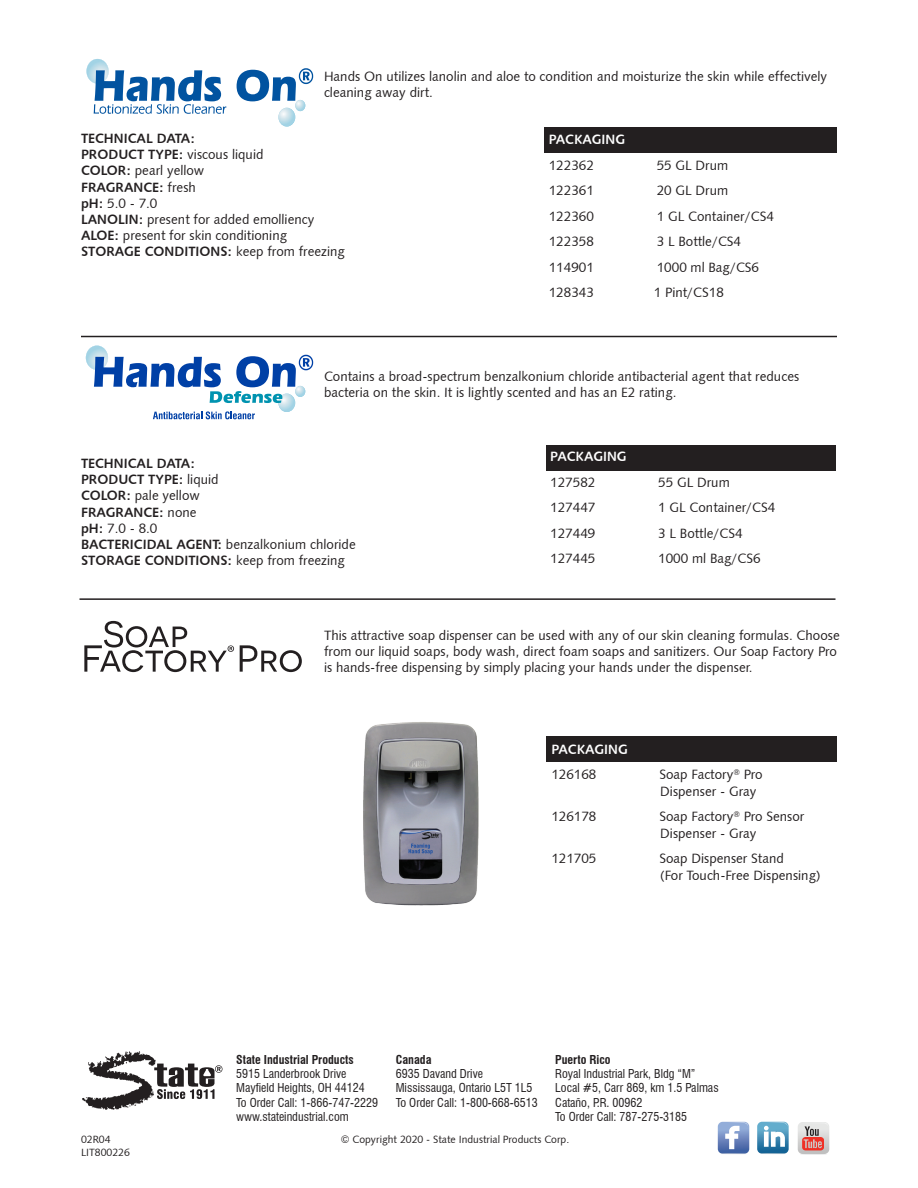
<style>
.page{position:relative;width:918px;height:1188px;background:#fff}
.page>*{position:absolute;margin:0;border:0;box-sizing:border-box;transform-origin:0 0}
.t1{font:13.5px/16.2px "Humanist 531 BT Roman A";color:#231f20}
.t2{font:13.5px "Humanist 531 BT Bold A";color:#231f20}
.t3{font:13.5px "Humanist 531 BT Bold A";color:#fff}
.t4{font:condensed 12px "Swiss 721 BT";color:#231f20}
.t5{font:700 condensed 12px "Swiss 721 BT";color:#231f20}
.t6{font:10.5px "Humanist 531 BT Roman A";color:#231f20}
.s1{font-family:"Humanist 531 BT Bold A"}
.s2{font-family:"Humanist 531 BT Roman A"}
</style>
<div class="page">
<svg style="left:237px;top:68px;width:76px;height:43px"></svg>
<svg style="left:87px;top:59px;width:139px;height:55px"></svg>
<img style="left:278px;top:108px;width:17px;height:18px">
<img style="left:278px;top:403px;width:17px;height:9px">
<svg style="left:86px;top:346px;width:227px;height:57px"></svg>
<svg style="left:153px;top:411px;width:102px;height:8px"></svg>
<svg style="left:240px;top:645px;width:62px;height:27px"></svg>
<svg style="left:84px;top:621px;width:150px;height:51px"></svg>
<div style="left:547px;top:736px;width:290px;height:26px;background:#231f20"></div>
<img style="left:363px;top:722px;width:116px;height:184px">
<div style="left:544px;top:127px;width:293px;height:26px;background:#231f20"></div>
<div style="left:546px;top:445px;width:290px;height:26px;background:#231f20"></div>
<hr style="left:81px;top:336px;width:756px;height:1px;background:#231f20">
<hr style="left:80px;top:598px;width:756px;height:2px;background:#231f20">
<svg style="left:82px;top:1051px;width:140px;height:59px"></svg>
<svg style="left:717px;top:1122px;width:32px;height:32px"></svg>
<svg style="left:757px;top:1122px;width:32px;height:32px"></svg>
<svg style="left:797px;top:1122px;width:32px;height:33px"></svg>
<p class="t1" style="left:324px;top:67px;width:505px">Hands On utilizes lanolin and aloe to condition and moisturize the skin while effectively cleaning away dirt.</p>
<p class="t2" style="left:81px;top:130px;width:116px">TECHNICAL DATA:</p>
<p class="t1" style="left:81px;top:146px;width:184px"><span class="s1">PRODUCT TYPE:</span> viscous liquid</p>
<p class="t1" style="left:81px;top:162px;width:125px"><span class="s1">COLOR:</span> pearl yellow</p>
<p class="t2" style="left:81px;top:179px;width:117px">FRAGRANCE: <span class="s2">fresh</span></p>
<p class="t1" style="left:81px;top:195px;width:78px"><span class="s1">pH:</span> 5.0 - 7.0</p>
<p class="t1" style="left:81px;top:211px;width:235px"><span class="s1">LANOLIN:</span> present for added emolliency</p>
<p class="t1" style="left:81px;top:227px;width:208px"><span class="s1">ALOE:</span> present for skin conditioning</p>
<p class="t2" style="left:81px;top:243px;width:266px">STORAGE CONDITIONS: <span class="s2">keep from freezing</span></p>
<p class="t3" style="left:549px;top:131px;width:78px">PACKAGING</p>
<p class="t1" style="left:549px;top:157px;width:47px">122362</p>
<p class="t1" style="left:657px;top:157px;width:73px">55 GL Drum</p>
<p class="t1" style="left:549px;top:182px;width:47px">122361</p>
<p class="t1" style="left:657px;top:182px;width:73px">20 GL Drum</p>
<p class="t1" style="left:549px;top:208px;width:47px">122360</p>
<p class="t1" style="left:657px;top:208px;width:119px">1 GL Container/CS4</p>
<p class="t1" style="left:549px;top:233px;width:47px">122358</p>
<p class="t1" style="left:657px;top:233px;width:86px">3 L Bottle/CS4</p>
<p class="t1" style="left:549px;top:259px;width:47px">114901</p>
<p class="t1" style="left:657px;top:259px;width:104px">1000 ml Bag/CS6</p>
<p class="t1" style="left:549px;top:284px;width:47px">128343</p>
<p class="t1" style="left:654px;top:284px;width:71px">1 Pint/CS18</p>
<p class="t1" style="left:324px;top:368px;width:477px">Contains a broad-spectrum benzalkonium chloride antibacterial agent that reduces bacteria on the skin. It is lightly scented and has an E2 rating.</p>
<p class="t2" style="left:81px;top:455px;width:116px">TECHNICAL DATA:</p>
<p class="t2" style="left:81px;top:471px;width:139px">PRODUCT TYPE: <span class="s2">liquid</span></p>
<p class="t1" style="left:81px;top:487px;width:120px"><span class="s1">COLOR:</span> pale yellow</p>
<p class="t2" style="left:81px;top:504px;width:117px">FRAGRANCE: <span class="s2">none</span></p>
<p class="t1" style="left:81px;top:520px;width:78px"><span class="s1">pH:</span> 7.0 - 8.0</p>
<p class="t1" style="left:81px;top:536px;width:276px"><span class="s1">BACTERICIDAL AGENT:</span> benzalkonium chloride</p>
<p class="t2" style="left:81px;top:552px;width:266px">STORAGE CONDITIONS: <span class="s2">keep from freezing</span></p>
<p class="t3" style="left:550px;top:448px;width:78px">PACKAGING</p>
<p class="t1" style="left:550px;top:474px;width:47px">127582</p>
<p class="t1" style="left:658px;top:474px;width:73px">55 GL Drum</p>
<p class="t1" style="left:550px;top:499px;width:47px">127447</p>
<p class="t1" style="left:658px;top:499px;width:119px">1 GL Container/CS4</p>
<p class="t1" style="left:550px;top:525px;width:47px">127449</p>
<p class="t1" style="left:658px;top:525px;width:86px">3 L Bottle/CS4</p>
<p class="t1" style="left:550px;top:550px;width:47px">127445</p>
<p class="t1" style="left:658px;top:550px;width:104px">1000 ml Bag/CS6</p>
<p class="t1" style="left:324px;top:627px;width:517px">This attractive soap dispenser can be used with any of our skin cleaning formulas. Choose from our liquid soaps, body wash, direct foam soaps and sanitizers. Our Soap Factory Pro is hands-free dispensing by simply placing your hands under the dispenser.</p>
<p class="t3" style="left:551px;top:741px;width:78px">PACKAGING</p>
<p class="t1" style="left:551px;top:766px;width:47px">126168</p>
<p class="t1" style="left:659px;top:766px;width:105px">Soap Factory<sup>®</sup> Pro</p>
<p class="t1" style="left:660px;top:783px;width:98px">Dispenser - Gray</p>
<p class="t1" style="left:551px;top:808px;width:47px">126178</p>
<p class="t1" style="left:659px;top:808px;width:147px">Soap Factory<sup>®</sup> Pro Sensor</p>
<p class="t1" style="left:660px;top:825px;width:98px">Dispenser - Gray</p>
<p class="t1" style="left:551px;top:850px;width:47px">121705</p>
<p class="t1" style="left:659px;top:850px;width:126px">Soap Dispenser Stand</p>
<p class="t1" style="left:660px;top:867px;width:162px">(For Touch-Free Dispensing)</p>
<p class="t5" style="left:236px;top:1052px;width:119px">State Industrial Products</p>
<p class="t4" style="left:236px;top:1066px;width:112px">5915 Landerbrook Drive</p>
<p class="t4" style="left:236px;top:1081px;width:130px">Mayfield Heights, OH 44124</p>
<p class="t4" style="left:236px;top:1095px;width:143px">To Order Call: 1-866-747-2229</p>
<p class="t4" style="left:236px;top:1110px;width:114px">www.stateindustrial.com</p>
<p class="t5" style="left:396px;top:1052px;width:37px">Canada</p>
<p class="t4" style="left:396px;top:1066px;width:89px">6935 Davand Drive</p>
<p class="t4" style="left:396px;top:1081px;width:138px">Mississauga, Ontario L5T 1L5</p>
<p class="t4" style="left:396px;top:1095px;width:143px">To Order Call: 1-800-668-6513</p>
<p class="t5" style="left:555px;top:1052px;width:57px">Puerto Rico</p>
<p class="t4" style="left:555px;top:1066px;width:142px">Royal Industrial Park, Bldg “M”</p>
<p class="t4" style="left:555px;top:1081px;width:165px">Local #5, Carr 869, km 1.5 Palmas</p>
<p class="t4" style="left:555px;top:1095px;width:89px">Cataño, P.R. 00962</p>
<p class="t4" style="left:555px;top:1110px;width:134px">To Order Call: 787-275-3185</p>
<p class="t6" style="left:81px;top:1133px;width:31px">02R04</p>
<p class="t6" style="left:341px;top:1133px;width:230px">© Copyright 2020 - State Industrial Products Corp.</p>
<p class="t6" style="left:81px;top:1145px;width:50px">LIT800226</p>
</div>
